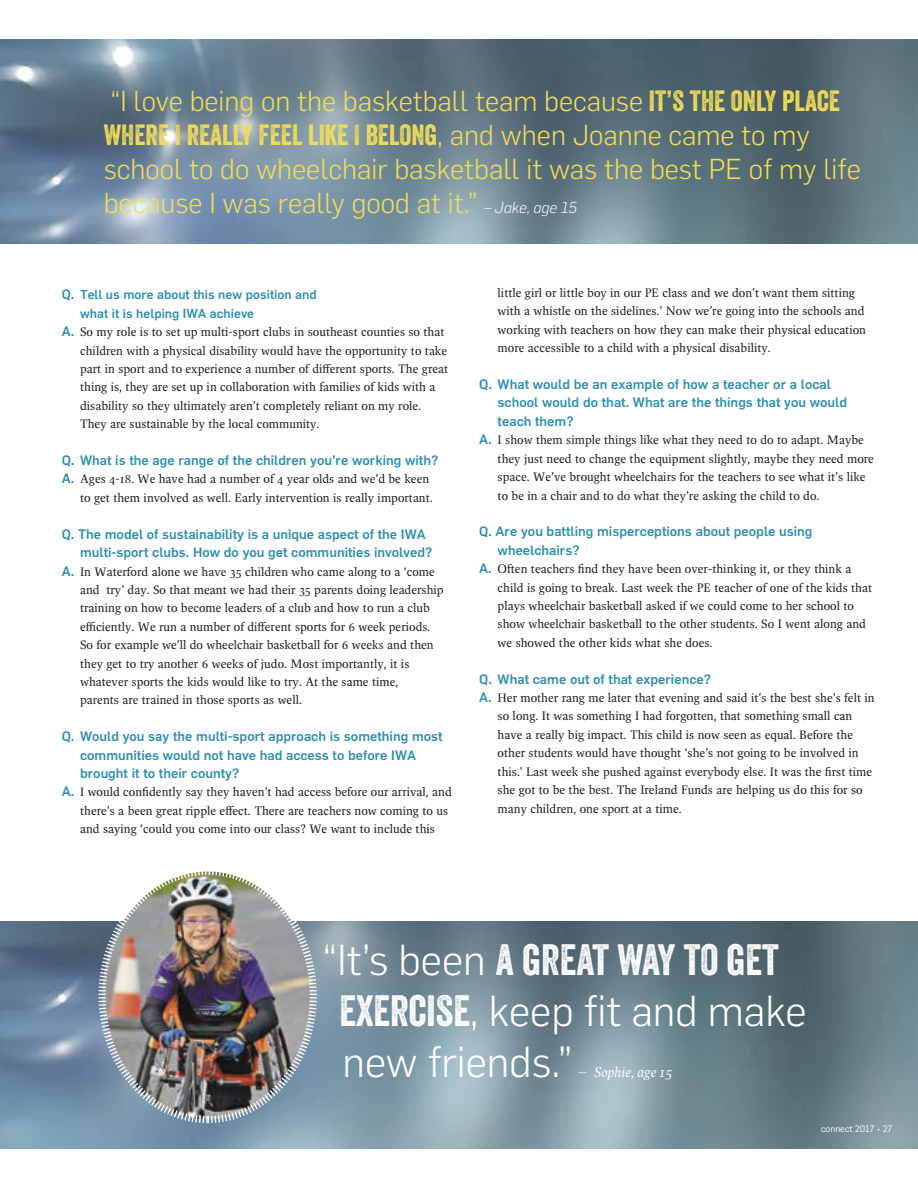
<style>
.page{position:relative;width:918px;height:1188px;background:#fff}
.page>*{position:absolute;margin:0;border:0;box-sizing:border-box;transform-origin:0 0}
.t1{font:300 42.45px/51px "Flama";color:#fff}
.t2{font:42.45px "Veneer Two";color:#fff}
.t3{font:300 28.35px/34px "Flama";color:#f2de56}
.t4{font:28.35px "Veneer Two";color:#f2de56}
.t5{font:italic 15.6px "Spinoza OT";color:#fff}
.t6{font:13.5px/18.5px "Spinoza OT";color:#231f20}
.t7{font:500 13.5px/18.5px "Flama";color:#3090b3}
.t8{font:500 12.75px/18.5px "Flama";color:#3090b3}
.t9{font:9.15px "Flama";color:#fff}
.s1{font-family:"Veneer Two";font-weight:400}
.s2{font-family:"Flama";font-weight:300}
.s3{font-style:italic;font-size:15.6px;color:#fff}
.s4{font-size:13.5px}
.s5{font-family:"Flama";font-weight:500;color:#3090b3}
</style>
<div class="page">
<img style="left:0;top:922px;width:918px;height:227px">
<img style="left:0;top:39px;width:918px;height:204px">
<img style="left:98px;top:871px;width:220px;height:253px">
<h2 class="t3" style="left:110px;top:87px;width:731px">“I love being on the basketball team because <span class="s1">IT’S THE ONLY PLACE</span></h2>
<h2 class="t4" style="left:104px;top:119px;width:708px">WHERE I REALLY FEEL LIKE I BELONG<span class="s2">, and when Joanne came to my</span></h2>
<h2 class="t3" style="left:104px;top:155px;width:759px">school to do wheelchair basketball it was the best PE of my life because I was really good at it.” <span class="s3">– Jake, age 15</span></h2>
<p class="t8" style="left:80px;top:287px;width:238px;text-indent:-18px"><span class="s4">Q.</span> Tell us more about this new position and what it is helping IWA achieve</p>
<p class="t6" style="left:80px;top:323px;width:370px;text-indent:-18px"><span class="s5">A.</span> So my role is to set up multi-sport clubs in southeast counties so that children with a physical disability would have the opportunity to take part in sport and to experience a number of different sports. The great thing is, they are set up in collaboration with families of kids with a disability so they ultimately aren’t completely reliant on my role.<br>They are sustainable by the local community.</p>
<p class="t7" style="left:62px;top:452px;width:378px">Q. What is the age range of the children you’re working with?</p>
<p class="t6" style="left:62px;top:471px;width:373px;text-align:right"><span class="s5">A.</span> Ages 4-18. We have had a number of 4 year olds and we’d be keen to get them involved as well. Early intervention is really important.</p>
<p class="t7" style="left:80px;top:526px;width:354px;text-indent:-18px">Q. The model of sustainability is a unique aspect of the IWA multi-sport clubs. How do you get communities involved?</p>
<p class="t6" style="left:80px;top:563px;width:365px;text-indent:-18px"><span class="s5">A.</span> In Waterford alone we have 35 children who came along to a ‘come and try’ day. So that meant we had their 35 parents doing leadership training on how to become leaders of a club and how to run a club efficiently. We run a number of different sports for 6 week periods.<br>So for example we’ll do wheelchair basketball for 6 weeks and then they get to try another 6 weeks of judo. Most importantly, it is whatever sports the kids would like to try. At the same time,<br>parents are trained in those sports as well.</p>
<p class="t7" style="left:80px;top:728px;width:364px;text-indent:-18px">Q. Would you say the multi-sport approach is something most communities would not have had access to before IWA brought it to their county?</p>
<p class="t6" style="left:80px;top:784px;width:373px;text-indent:-18px"><span class="s5">A.</span> I would confidently say they haven’t had access before our arrival, and there’s a been great ripple effect. There are teachers now coming to us and saying ‘could you come into our class? We want to include this</p>
<p class="t6" style="left:498px;top:284px;width:370px">little girl or little boy in our PE class and we don’t want them sitting with a whistle on the sidelines.’ Now we’re going into the schools and working with teachers on how they can make their physical education more accessible to a child with a physical disability.</p>
<p class="t7" style="left:498px;top:376px;width:351px;text-indent:-18px">Q. What would be an example of how a teacher or a local school would do that. What are the things that you would teach them?</p>
<p class="t6" style="left:498px;top:431px;width:378px;text-indent:-18px"><span class="s5">A.</span> I show them simple things like what they need to do to adapt. Maybe they just need to change the equipment slightly, maybe they need more space. We’ve brought wheelchairs for the teachers to see what it’s like to be in a chair and to do what they’re asking the child to do.</p>
<p class="t7" style="left:498px;top:523px;width:316px;text-indent:-18px">Q. Are you battling misperceptions about people using wheelchairs?</p>
<p class="t6" style="left:498px;top:560px;width:376px;text-indent:-18px"><span class="s5">A.</span> Often teachers find they have been over-thinking it, or they think a child is going to break. Last week the PE teacher of one of the kids that plays wheelchair basketball asked if we could come to her school to show wheelchair basketball to the other students. So I went along and we showed the other kids what she does.</p>
<p class="t7" style="left:479px;top:671px;width:233px">Q. What came out of that experience?</p>
<p class="t6" style="left:498px;top:689px;width:379px;text-indent:-18px"><span class="s5">A.</span> Her mother rang me later that evening and said it’s the best she’s felt in so long. It was something I had forgotten, that something small can have a really big impact. This child is now seen as equal. Before the other students would have thought ‘she’s not going to be involved in this.’ Last week she pushed against everybody else. It was the first time she got to be the best. The Ireland Funds are helping us do this for so many children, one sport at a time.</p>
<h1 class="t2" style="left:322px;top:936px;width:458px"><span class="s2">“It’s been</span> A GREAT WAY TO GET</h1>
<h1 class="t1" style="left:339px;top:990px;width:469px"><span class="s1">EXERCISE</span>, keep fit and make new friends.”</h1>
<p class="t5" style="left:577px;top:1066px;width:97px">– Sophie, age 15</p>
<p class="t9" style="left:821px;top:1123px;width:73px">connect 2017 27</p>
</div>
